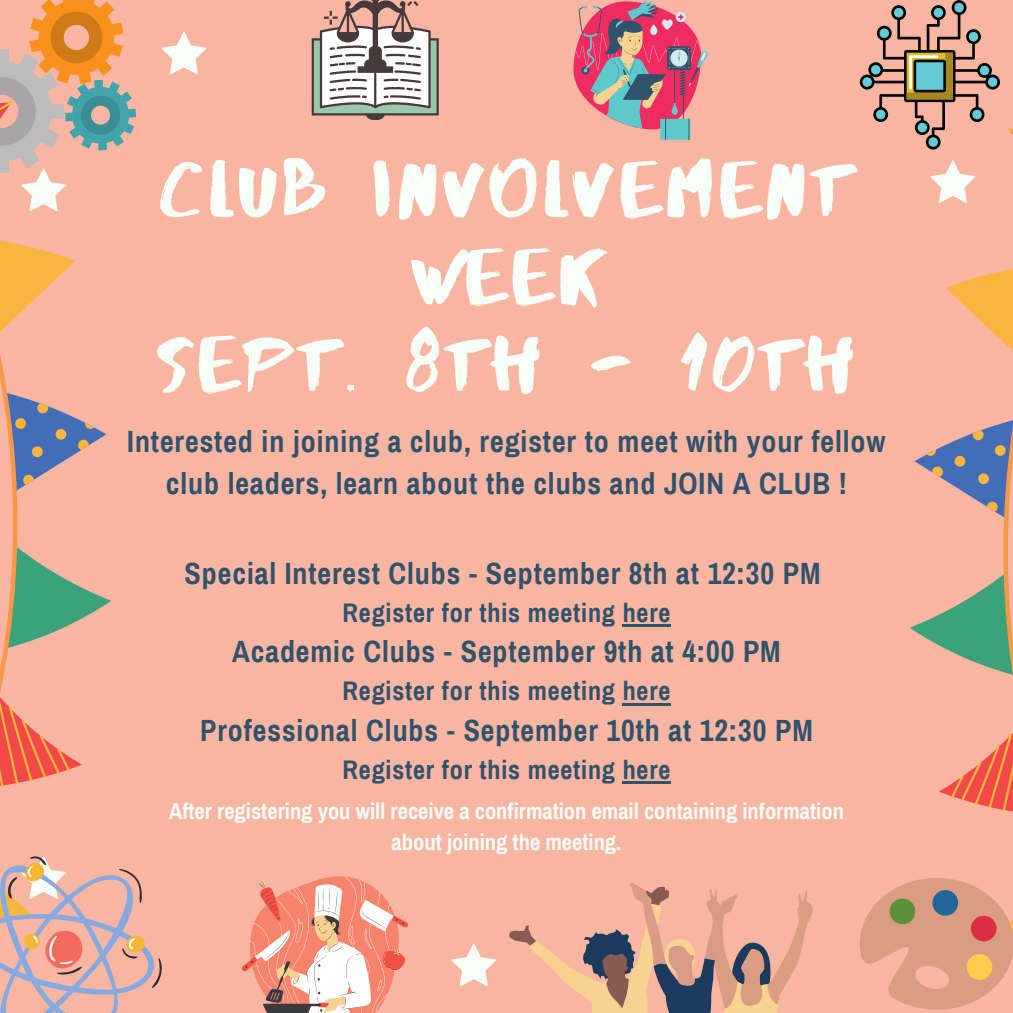
<style>
.page{position:relative;width:1013px;height:1013px;background:#fff}
.page>*{position:absolute;margin:0;border:0;box-sizing:border-box;transform-origin:0 0}
.t1{font:80px/87.4px "Abys";letter-spacing:.06em;color:#f7fff8;text-align:center}
.t2{font:700 30px/41.8px "Archivo Narrow";letter-spacing:.03em;color:#30526a;text-align:center}
.t3{font:700 26.25px "Archivo Narrow";letter-spacing:.03em;color:#30526a}
.t4{font:700 22.5px/31px "Archivo Narrow";color:#f7fff8;text-align:center}
</style>
<div class="page">
<div style="left:0;top:0;width:1012px;height:1012px;background:#f7b5a2"></div>
<hr style="left:622px;top:624px;width:49px;height:3px;background:#30526a">
<hr style="left:622px;top:702px;width:49px;height:3px;background:#30526a">
<hr style="left:622px;top:781px;width:49px;height:2px;background:#30526a">
<svg style="left:451px;top:943px;width:45px;height:43px"></svg>
<svg style="left:242px;top:876px;width:166px;height:136px"></svg>
<svg style="left:509px;top:882px;width:304px;height:130px"></svg>
<svg style="left:573px;top:0;width:134px;height:140px"></svg>
<svg style="left:312px;top:0;width:127px;height:120px"></svg>
<svg style="left:859px;top:0;width:153px;height:1009px"></svg>
<svg style="left:0;top:0;width:206px;height:1012px"></svg>
<h1 class="t1" style="left:156px;top:144px;width:700px">CLUB INVOLVEMENT<br>WEEK<br>SEPT. 8TH - 10TH</h1>
<p class="t2" style="left:127px;top:421px;width:760px">Interested in joining a club, register to meet with your fellow club leaders, learn about the clubs and JOIN A CLUB !</p>
<p class="t2" style="left:185px;top:553px;width:637px">Special Interest Clubs - September 8th at 12:30 PM</p>
<p class="t3" style="left:342px;top:598px;width:329px">Register for this meeting here</p>
<p class="t2" style="left:232px;top:631px;width:550px">Academic Clubs - September 9th at 4:00 PM</p>
<p class="t3" style="left:342px;top:677px;width:329px">Register for this meeting here</p>
<p class="t2" style="left:200px;top:710px;width:614px">Professional Clubs - September 10th at 12:30 PM</p>
<p class="t3" style="left:342px;top:755px;width:329px">Register for this meeting here</p>
<p class="t4" style="left:169px;top:796px;width:676px">After registering you will receive a confirmation email containing information about joining the meeting.</p>
</div>
